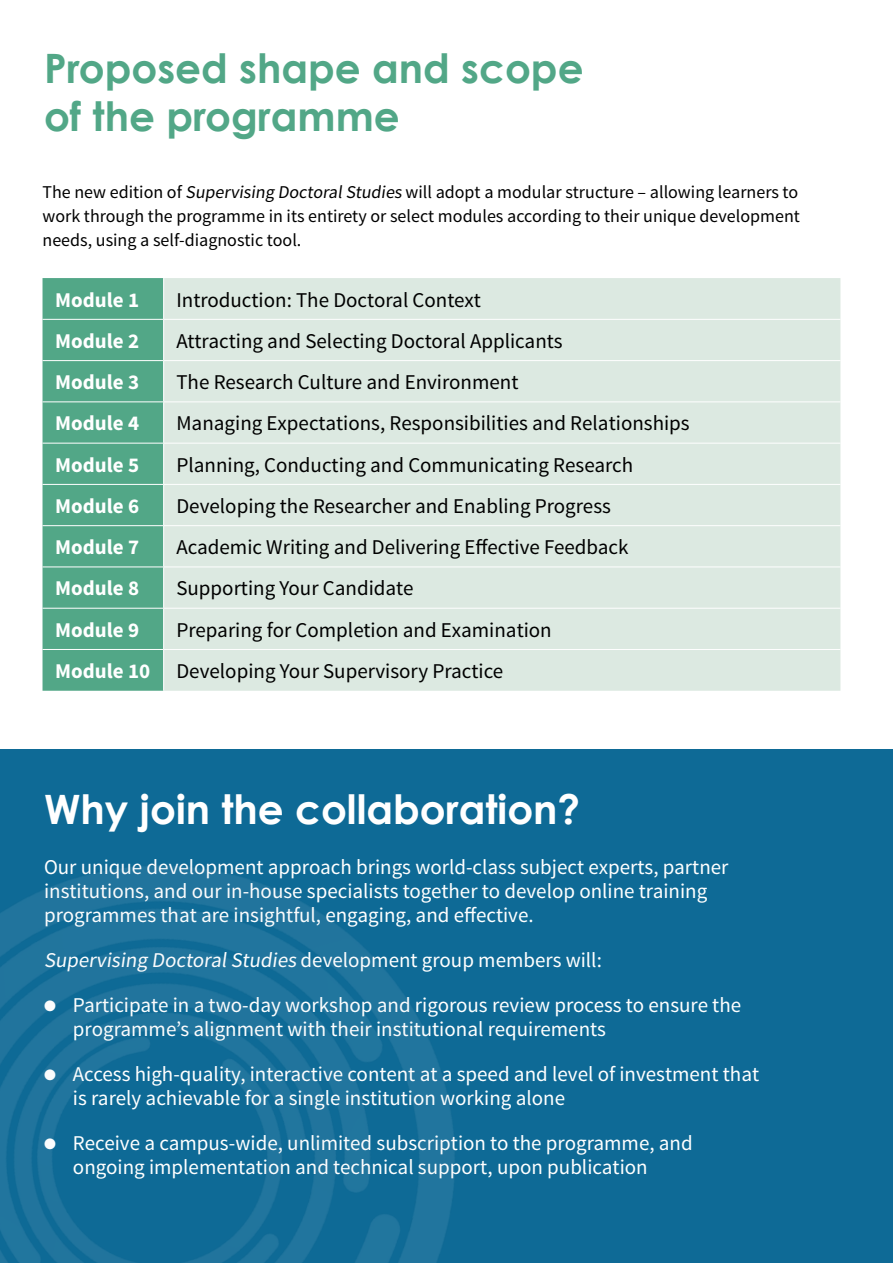
<style>
.page{position:relative;width:893px;height:1263px;background:#fff}
.page>*{position:absolute;margin:0;border:0;box-sizing:border-box;transform-origin:0 0}
.t1{font:700 40.5px/48.6px "Century Gothic";color:#52a787}
.t2{font:700 40.5px "Century Gothic";color:#fff}
.t3{font:21px/23.9px "Source Sans Pro";color:#fff}
.t4{font:21px/41.2px "Source Sans Pro";color:#000}
.t5{font:700 21px "Source Sans Pro";color:#fff}
.t6{font:18px/24px "Source Sans Pro";color:#000;text-align:justify}
.s1{font-weight:700;color:#fff}
</style>
<div class="page">
<div style="left:0;top:750px;width:893px;height:513px;background:#0e6a96"></div>
<img style="left:0;top:866px;width:455px;height:397px">
<div style="left:43px;top:278px;width:120px;height:413px;background:#52a787"></div>
<div style="left:164px;top:278px;width:676px;height:413px;background:#dce9e1"></div>
<hr style="left:43px;top:319px;width:121px;height:1px;background:#fff">
<hr style="left:164px;top:319px;width:676px;height:1px;background:#fff">
<hr style="left:43px;top:360px;width:121px;height:1px;background:#fff">
<hr style="left:164px;top:360px;width:676px;height:1px;background:#fff">
<hr style="left:43px;top:401px;width:121px;height:1px;background:#fff">
<hr style="left:164px;top:401px;width:676px;height:1px;background:#fff">
<hr style="left:43px;top:443px;width:121px;height:1px;background:#fff">
<hr style="left:164px;top:443px;width:676px;height:1px;background:#fff">
<hr style="left:43px;top:484px;width:121px;height:1px;background:#fff">
<hr style="left:164px;top:484px;width:676px;height:1px;background:#fff">
<hr style="left:43px;top:525px;width:121px;height:1px;background:#fff">
<hr style="left:164px;top:525px;width:676px;height:1px;background:#fff">
<hr style="left:43px;top:566px;width:121px;height:1px;background:#fff">
<hr style="left:164px;top:566px;width:676px;height:1px;background:#fff">
<hr style="left:43px;top:608px;width:121px;height:1px;background:#fff">
<hr style="left:164px;top:608px;width:676px;height:1px;background:#fff">
<hr style="left:43px;top:649px;width:121px;height:1px;background:#fff">
<hr style="left:164px;top:649px;width:676px;height:1px;background:#fff">
<h1 class="t1" style="left:44px;top:43px;width:541px">Proposed shape and scope of the programme</h1>
<p class="t6" style="left:43px;top:181px;width:759px">The new edition of Supervising DoctoralStudies will adopt a modular structure – allowing learners to work through the programme in its entirety or select modules according to their unique development needs, using a self-diagnostic tool.</p>
<p class="t5" style="left:55px;top:286px;width:85px">Module 1</p>
<p class="t4" style="left:176px;top:279px;width:306px">Introduction: The Doctoral Context</p>
<p class="t5" style="left:55px;top:327px;width:85px">Module 2</p>
<p class="t4" style="left:176px;top:321px;width:388px">Attracting and Selecting Doctoral Applicants</p>
<p class="t5" style="left:55px;top:369px;width:85px">Module 3</p>
<p class="t4" style="left:176px;top:362px;width:344px">The Research Culture and Environment</p>
<p class="t5" style="left:55px;top:410px;width:85px">Module 4</p>
<p class="t4" style="left:176px;top:403px;width:515px">Managing Expectations, Responsibilities and Relationships</p>
<p class="t5" style="left:55px;top:451px;width:85px">Module 5</p>
<p class="t4" style="left:176px;top:444px;width:458px">Planning, Conducting and Communicating Research</p>
<p class="t5" style="left:55px;top:492px;width:85px">Module 6</p>
<p class="t4" style="left:176px;top:486px;width:436px">Developing the Researcher and Enabling Progress</p>
<p class="t5" style="left:55px;top:534px;width:85px">Module 7</p>
<p class="t4" style="left:176px;top:527px;width:454px">Academic Writing and Delivering Effective Feedback</p>
<p class="t5" style="left:55px;top:575px;width:85px">Module 8</p>
<p class="t4" style="left:176px;top:568px;width:239px">Supporting Your Candidate</p>
<p class="t5" style="left:55px;top:616px;width:85px">Module 9</p>
<p class="t4" style="left:55px;top:609px;width:498px;text-indent:121px">Preparing for Completion and Examination<br><span class="s1">Module 10</span> Developing Your Supervisory Practice</p>
<h1 class="t2" style="left:44px;top:783px;width:538px">Why join the collaboration?</h1>
<p class="t3" style="left:44px;top:856px;width:686px">Our unique development approach brings world-class subject experts, partner institutions, and our in-house specialists together to develop online training programmes that are insightful, engaging, and effective.</p>
<p class="t3" style="left:44px;top:949px;width:559px">Supervising DoctoralStudies development group members will:</p>
<p class="t3" style="left:73px;top:994px;width:670px;text-indent:-29px">● Participate in a two-day workshop and rigorous review process to ensure the programme’s alignment with their institutional requirements</p>
<p class="t3" style="left:73px;top:1063px;width:688px;text-indent:-29px">● Access high-quality, interactive content at a speed and level of investment that is rarely achievable for a single institution working alone</p>
<p class="t3" style="left:73px;top:1131px;width:621px;text-indent:-29px">● Receive a campus-wide, unlimited subscription to the programme, and ongoing implementation and technical support, upon publication</p>
</div>
